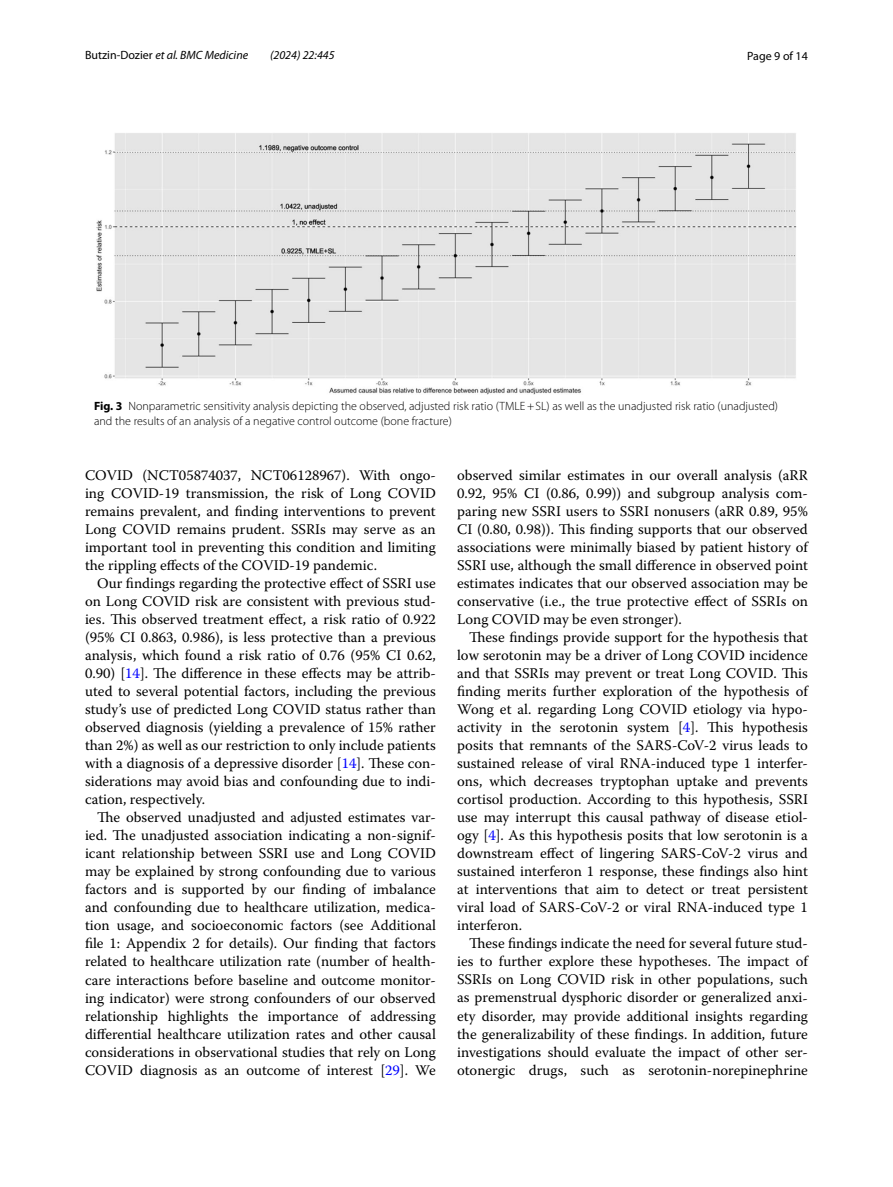
<style>
.page{position:relative;width:893px;height:1187px;background:#fff}
.page>*{position:absolute;margin:0;border:0;box-sizing:border-box;transform-origin:0 0}
.t1{font:14.7px/18px "Warnock Pro";color:#000;text-align:justify}
.t2{font:300 12px/15px "Myriad Pro";color:#000}
.t3{font:italic 12px "Myriad Pro";color:#000}
.t4{font:12px "Myriad Pro";color:#000}
.s1{font-style:normal}
.s2{font-weight:700}
.s3{color:#00f}
</style>
<div class="page">
<img style="left:96px;top:133px;width:701px;height:262px">
<p class="t3" style="left:85px;top:48px;width:165px"><span class="s1">Butzin‑Dozier</span> et al. BMC Medicine</p>
<p class="t3" style="left:270px;top:48px;width:66px">(2024) 22:445</p>
<p class="t4" style="left:747px;top:48px;width:62px">Page 9 of 14</p>
<p class="t2" style="left:94px;top:398px;width:685px"><span class="s2">Fig. 3</span> Nonparametric sensitivity analysis depicting the observed, adjusted risk ratio (TMLE+SL) as well as the unadjusted risk ratio (unadjusted) and the results of an analysis of a negative control outcome (bone fracture)</p>
<p class="t1" style="left:85px;top:466px;width:352px">COVID (NCT05874037, NCT06128967). With ongo&shy;ing COVID-19 transmission, the risk of Long COVID remains prevalent, and finding interventions to prevent Long COVID remains prudent. SSRIs may serve as an important tool in preventing this condition and limiting the rippling effects of the COVID-19 pandemic.</p>
<p class="t1" style="left:85px;top:574px;width:352px;text-indent:12px">Our findings regarding the protective effect of SSRI use on Long COVID risk are consistent with previous stud&shy;ies. This observed treatment effect, a risk ratio of 0.922 (95% CI 0.863, 0.986), is less protective than a previous analysis, which found a risk ratio of 0.76 (95% CI 0.62, 0.90) [<span class="s3">14</span>]. The difference in these effects may be attrib&shy;uted to several potential factors, including the previous study’s use of predicted Long COVID status rather than observed diagnosis (yielding a prevalence of 15% rather than 2%) as well as our restriction to only include patients with a diagnosis of a depressive disorder [<span class="s3">14</span>]. These con&shy;siderations may avoid bias and confounding due to indi&shy;cation, respectively.</p>
<p class="t1" style="left:85px;top:808px;width:352px;text-indent:12px">The observed unadjusted and adjusted estimates var&shy;ied. The unadjusted association indicating a non-signif&shy;icant relationship between SSRI use and Long COVID may be explained by strong confounding due to various factors and is supported by our finding of imbalance and confounding due to healthcare utilization, medica&shy;tion usage, and socioeconomic factors (see Additional file 1: Appendix 2 for details). Our finding that factors related to healthcare utilization rate (number of health&shy;care interactions before baseline and outcome monitor&shy;ing indicator) were strong confounders of our observed relationship highlights the importance of addressing differential healthcare utilization rates and other causal considerations in observational studies that rely on Long COVID diagnosis as an outcome of interest [<span class="s3">29</span>]. We</p>
<p class="t1" style="left:457px;top:466px;width:352px">observed similar estimates in our overall analysis (aRR 0.92, 95% CI (0.86, 0.99)) and subgroup analysis com&shy;paring new SSRI users to SSRI nonusers (aRR 0.89, 95% CI (0.80, 0.98)). This finding supports that our observed associations were minimally biased by patient history of SSRI use, although the small difference in observed point estimates indicates that our observed association may be conservative (i.e., the true protective effect of SSRIs on Long COVID may be even stronger).</p>
<p class="t1" style="left:457px;top:628px;width:352px;text-indent:12px">These findings provide support for the hypothesis that low serotonin may be a driver of Long COVID incidence and that SSRIs may prevent or treat Long COVID. This finding merits further exploration of the hypothesis of Wong et al. regarding Long COVID etiology via hypo&shy;activity in the serotonin system [<span class="s3">4</span>]. This hypothesis posits that remnants of the SARS-CoV-2 virus leads to sustained release of viral RNA-induced type 1 interfer&shy;ons, which decreases tryptophan uptake and prevents cortisol production. According to this hypothesis, SSRI use may interrupt this causal pathway of disease etiol&shy;ogy [<span class="s3">4</span>]. As this hypothesis posits that low serotonin is a downstream effect of lingering SARS-CoV-2 virus and sustained interferon 1 response, these findings also hint at interventions that aim to detect or treat persistent viral load of SARS-CoV-2 or viral RNA-induced type 1 interferon.</p>
<p class="t1" style="left:457px;top:934px;width:352px;text-indent:12px">These findings indicate the need for several future stud&shy;ies to further explore these hypotheses. The impact of SSRIs on Long COVID risk in other populations, such as premenstrual dysphoric disorder or generalized anxi&shy;ety disorder, may provide additional insights regarding the generalizability of these findings. In addition, future investigations should evaluate the impact of other ser&shy;otonergic drugs, such as serotonin-norepinephrine</p>
</div>
